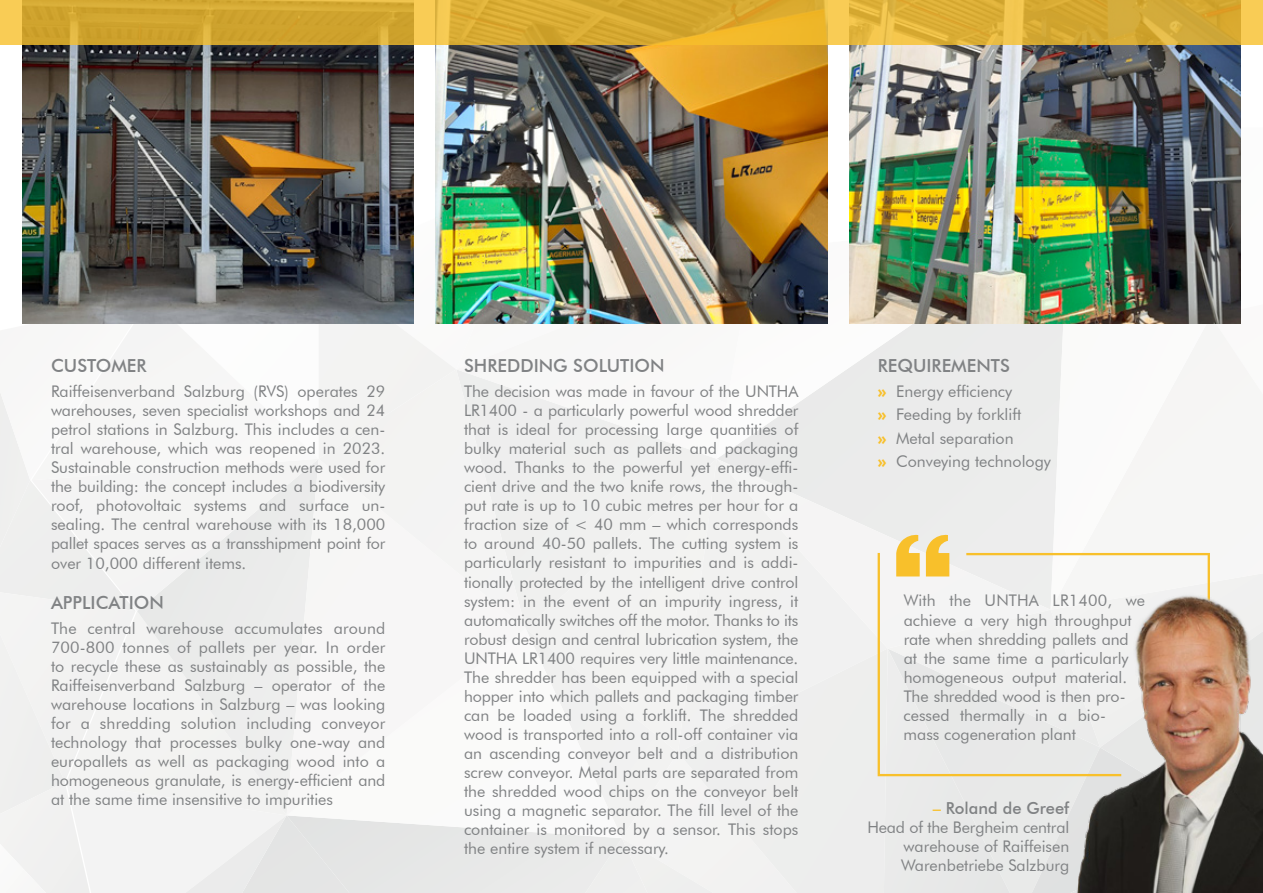
<style>
.page{position:relative;width:1263px;height:893px;background:#fff}
.page>*{position:absolute;margin:0;border:0;box-sizing:border-box;transform-origin:0 0}
.t1{font:500 18px "Futura BT";color:#808284}
.t2{font:500 16.5px "Futura BT";color:#808284}
.t3{font:16.05px/19px "Futura BT";color:#808284;text-align:justify}
.s1{font-weight:700;color:#f8c02b}
.s2{color:#f8c02b}
</style>
<div class="page">
<img style="left:849px;top:44px;width:392px;height:84px">
<img style="left:435px;top:44px;width:392px;height:84px">
<img style="left:22px;top:44px;width:391px;height:84px">
<svg style="left:0;top:0;width:1263px;height:44px;background:#daad35"></svg>
<img style="left:0;top:128px;width:1263px;height:765px">
<img style="left:1064px;top:590px;width:199px;height:303px">
<svg style="left:878px;top:553px;width:243px;height:223px;fill:#f0eeee"></svg>
<p class="t1" style="left:51px;top:354px;width:97px">CUSTOMER</p>
<p class="t3" style="left:51px;top:382px;width:336px">Raiffeisenverband Salzburg (RVS) operates 29 warehouses, seven specialist workshops and 24 petrol stations in Salzburg. This includes a cen&shy;tral warehouse, which was reopened in 2023.<br>Sustainable construction methods were used for the building: the concept includes a biodiversity roof, photovoltaic systems and surface un&shy;sealing. The central warehouse with its 18,000 pallet spaces serves as a transshipment point for over 10,000 different items.</p>
<p class="t1" style="left:51px;top:591px;width:114px">APPLICATION</p>
<p class="t3" style="left:51px;top:619px;width:336px">The central warehouse accumulates around 700-800 tonnes of pallets per year. In order to recycle these as sustainably as possible, the Raiffeisenverband Salzburg – operator of the warehouse locations in Salzburg – was looking for a shredding solution including conveyor technology that processes bulky one-way and europallets as well as packaging wood into a homogeneous granulate, is energy-efficient and at the same time insensitive to impurities</p>
<p class="t1" style="left:464px;top:354px;width:202px">SHREDDING SOLUTION</p>
<p class="t3" style="left:464px;top:382px;width:336px">The decision was made in favour of the UNTHA LR1400 - a particularly powerful wood shredder that is ideal for processing large quantities of bulky material such as pallets and packaging wood. Thanks to the powerful yet energy-effi&shy;cient drive and the two knife rows, the through&shy;put rate is up to 10 cubic metres per hour for a fraction size of &lt; 40 mm – which corresponds to around 40-50 pallets. The cutting system is particularly resistant to impurities and is addi&shy;tionally protected by the intelligent drive control system: in the event of an impurity ingress, it automatically switches off the motor. Thanks to its robust design and central lubrication system, the UNTHA LR1400 requires very little maintenance.<br>The shredder has been equipped with a special hopper into which pallets and packaging timber can be loaded using a forklift. The shredded wood is transported into a roll-off container via an ascending conveyor belt and a distribution screw conveyor. Metal parts are separated from the shredded wood chips on the conveyor belt using a magnetic separator. The fill level of the container is monitored by a sensor. This stops the entire system if necessary.</p>
<p class="t1" style="left:878px;top:354px;width:134px">REQUIREMENTS</p>
<p class="t3" style="left:878px;top:380px;width:175px;line-height:23.2px;text-align:left"><span class="s1">»</span> Energy efficiency<br><span class="s1">»</span> Feeding by forklift<br><span class="s1">»</span> Metal separation<br><span class="s1">»</span> Conveying technology</p>
<p class="t3" style="left:904px;top:591px;width:243px;text-align:left">With the UNTHA LR1400, we achieve a very high throughput rate when shredding pallets and at the same time a particularly homogeneous output material.<br>The shredded wood is then pro&shy;cessed thermally in a bio&shy;mass cogeneration plant</p>
<p class="t2" style="left:933px;top:798px;width:138px"><span class="s2">–</span> Roland de Greef</p>
<p class="t3" style="left:901px;top:818px;width:170px;text-indent:-34px">Head of the Bergheim central warehouse of Raiffeisen Warenbetriebe Salzburg</p>
</div>
